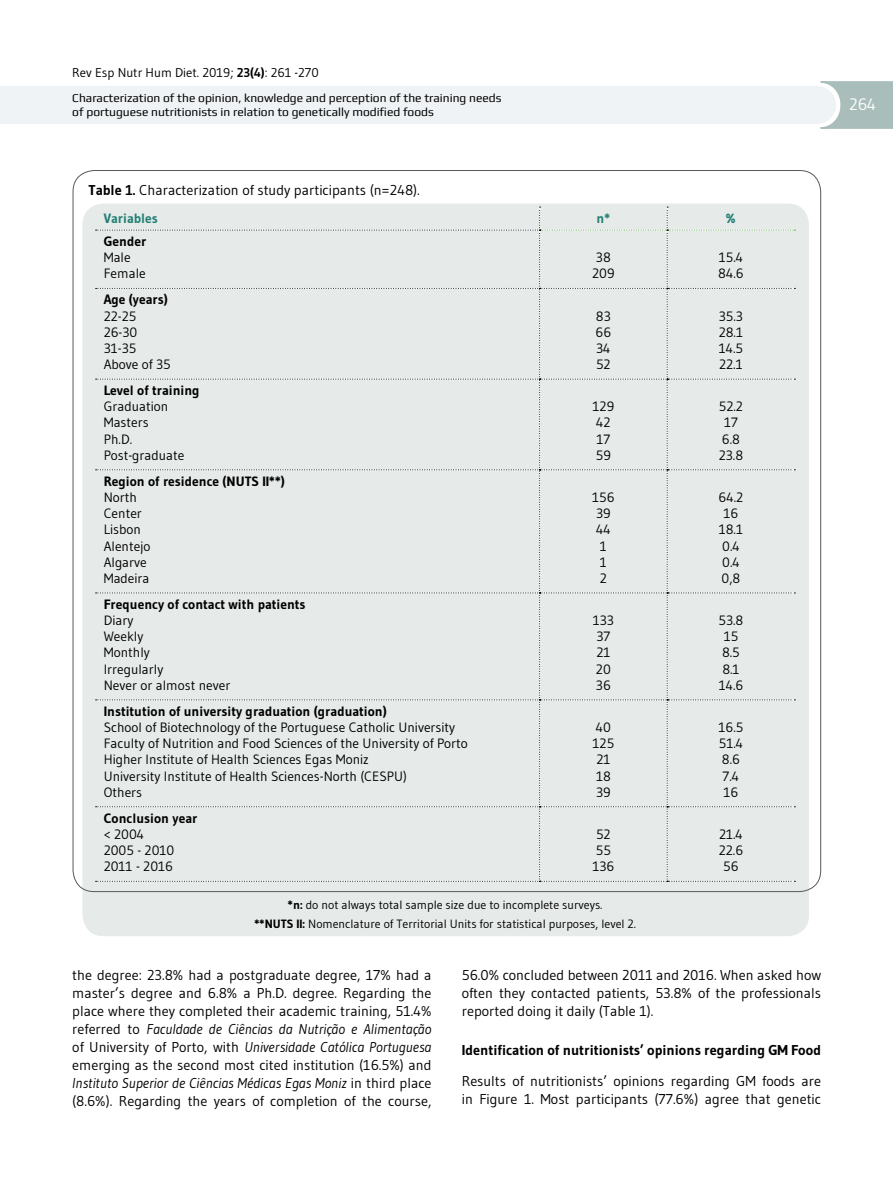
<style>
.page{position:relative;width:893px;height:1191px;background:#fff}
.page>*{position:absolute;margin:0;border:0;box-sizing:border-box;transform-origin:0 0}
.t1{font:16.5px "Gudea";color:#fff}
.t2{font:14.25px/18px "Gudea";color:#000;text-align:justify}
.t3{font:700 14.25px "Gudea";color:#000}
.t4{font:13.5px/16.2px "Gudea";color:#000}
.t5{font:700 13.5px "Gudea";color:#000}
.t6{font:700 13.5px "Gudea";color:#247f74}
.t7{font:12.75px "Gudea";color:#000}
.t8{font:12px/13.5px "Play";color:#000}
.t9{font:12px/18.6px "Gudea";color:#000;text-align:center}
.s1{font-weight:700}
.s2{font-style:italic}
</style>
<div class="page">
<svg style="left:0;top:81px;width:893px;height:48px"></svg>
<div style="left:83px;top:203px;width:726px;height:733px;background:#e6eae9;border-radius:21px"></div>
<svg style="left:96px;top:207px;width:699px;height:675px"></svg>
<p class="t7" style="left:72px;top:65px;width:248px">Rev Esp Nutr Hum Diet. 2019; <span class="s1">23(4)</span>: 261 -270</p>
<p class="t8" style="left:72px;top:91px;width:431px">Characterization of the opinion, knowledge and perception of the training needs of portuguese nutritionists in relation to genetically modified foods</p>
<p class="t2" style="left:89px;top:180px;width:333px"><span class="s1">Table 1.</span> Characterization of study participants (n=248).</p>
<p class="t6" style="left:104px;top:210px;width:56px">Variables</p>
<p class="t6" style="left:596px;top:210px;width:15px">n*</p>
<p class="t6" style="left:726px;top:210px;width:11px">%</p>
<p class="t5" style="left:104px;top:233px;width:44px">Gender</p>
<p class="t4" style="left:104px;top:249px;width:43px">Male<br>Female</p>
<p class="t4" style="left:592px;top:249px;width:24px">38<br>209</p>
<p class="t4" style="left:718px;top:249px;width:27px">15.4<br>84.6</p>
<p class="t5" style="left:104px;top:291px;width:66px">Age (years)</p>
<p class="t4" style="left:104px;top:307px;width:69px">22-25<br>26-30<br>31-35<br>Above of 35</p>
<p class="t4" style="left:596px;top:307px;width:17px;text-align:justify">83<br>66<br>34<br>52</p>
<p class="t4" style="left:719px;top:307px;width:26px;text-align:justify">35.3<br>28.1<br>14.5<br>22.1</p>
<p class="t5" style="left:104px;top:382px;width:97px">Level of training</p>
<p class="t4" style="left:104px;top:398px;width:82px">Graduation<br>Masters<br>Ph.D.<br>Post-graduate</p>
<p class="t4" style="left:593px;top:398px;width:23px">129<br>42<br>17<br>59</p>
<p class="t4" style="left:719px;top:398px;width:26px;text-align:center">52.2<br>17<br>6.8<br>23.8</p>
<p class="t5" style="left:104px;top:472px;width:183px">Region of residence (NUTS II**)</p>
<p class="t4" style="left:104px;top:489px;width:48px">North<br>Center<br>Lisbon<br>Alentejo<br>Algarve<br>Madeira</p>
<p class="t4" style="left:592px;top:489px;width:24px">156<br>39<br>44<br>1<br>1<br>2</p>
<p class="t4" style="left:719px;top:489px;width:26px;text-align:center">64.2<br>16<br>18.1<br>0.4<br>0.4<br>0,8</p>
<p class="t5" style="left:104px;top:596px;width:203px">Frequency of contact with patients</p>
<p class="t4" style="left:104px;top:612px;width:128px">Diary<br>Weekly<br>Monthly<br>Irregularly<br>Never or almost never</p>
<p class="t4" style="left:593px;top:612px;width:23px">133<br>37<br>21<br>20<br>36</p>
<p class="t4" style="left:718px;top:612px;width:26px;text-align:center">53.8<br>15<br>8.5<br>8.1<br>14.6</p>
<p class="t5" style="left:104px;top:702px;width:285px">Institution of university graduation (graduation)</p>
<p class="t4" style="left:104px;top:719px;width:366px">School of Biotechnology of the Portuguese Catholic University Faculty of Nutrition and Food Sciences of the University of Porto Higher Institute of Health Sciences Egas Moniz<br>University Institute of Health Sciences-North (CESPU)<br>Others</p>
<p class="t4" style="left:593px;top:719px;width:23px">40<br>125<br>21<br>18<br>39</p>
<p class="t4" style="left:719px;top:719px;width:26px;text-align:center">16.5<br>51.4<br>8.6<br>7.4<br>16</p>
<p class="t5" style="left:104px;top:809px;width:95px">Conclusion year</p>
<p class="t4" style="left:104px;top:826px;width:72px">&lt; 2004<br>2005 - 2010<br>2011 - 2016</p>
<p class="t4" style="left:592px;top:826px;width:23px">52<br>55<br>136</p>
<p class="t4" style="left:719px;top:826px;width:26px;text-align:center">21.4<br>22.6<br>56</p>
<p class="t9" style="left:254px;top:895px;width:383px"><span class="s1">*n:</span> do not always total sample size due to incomplete surveys.<br><span class="s1">**NUTS II:</span> Nomenclature of Territorial Units for statistical purposes, level 2.</p>
<p class="t2" style="left:72px;top:965px;width:361px">the degree: 23.8% had a postgraduate degree, 17% had a master’s degree and 6.8% a Ph.D. degree. Regarding the place where they completed their academic training, 51.4% referred to <span class="s2">Faculdade de Ciências da Nutrição e Alimentação </span>of University of Porto, with <span class="s2">Universidade Católica Portuguesa </span>emerging as the second most cited institution (16.5%) and <span class="s2">Instituto Superior de Ciências Médicas Egas Moniz</span> in third place (8.6%). Regarding the years of completion of the course,</p>
<p class="t2" style="left:462px;top:965px;width:361px">56.0% concluded between 2011 and 2016. When asked how often they contacted patients, 53.8% of the professionals reported doing it daily (Table 1).</p>
<p class="t3" style="left:462px;top:1041px;width:361px">Identification of nutritionists’ opinions regarding GM Food</p>
<p class="t2" style="left:462px;top:1071px;width:361px">Results of nutritionists’ opinions regarding GM foods are in Figure 1. Most participants (77.6%) agree that genetic</p>
<p class="t1" style="left:849px;top:94px;width:29px">264</p>
</div>
